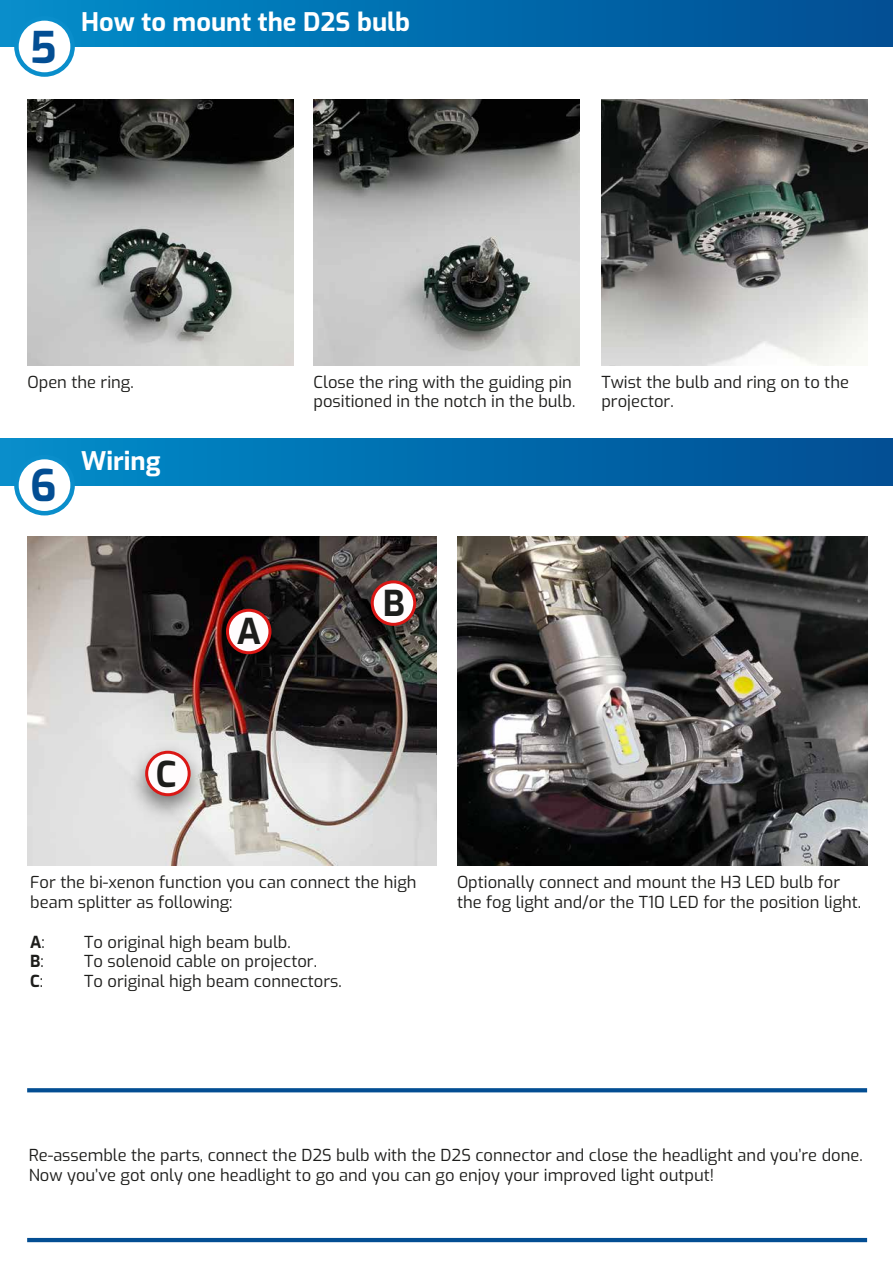
<style>
.page{position:relative;width:893px;height:1263px;background:#fff}
.page>*{position:absolute;margin:0;border:0;box-sizing:border-box;transform-origin:0 0}
.t1{font:700 43.5px "Exo";color:#034e93}
.t2{font:700 35.4px "Exo";color:#1d1d1b}
.t3{font:700 25.5px "Exo";color:#fff}
.t4{font:16.5px/19.8px "Exo";color:#1d1d1b}
.t5{font:700 16.5px "Exo";color:#1d1d1b}
.s1{font-weight:400}
</style>
<div class="page">
<hr style="left:27px;top:1238px;width:840px;height:4px;background:#034e93">
<svg style="left:27px;top:1088px;width:840px;height:4px;fill:#034e93"></svg>
<div style="left:0;top:0;width:893px;height:46px;background:linear-gradient(to right,#028ecb,#004d93)"></div>
<div style="left:16px;top:18px;width:57px;height:57px;background:#fff;border-radius:50%"></div>
<div style="left:14px;top:16px;width:61px;height:61px;border:4px solid #0a8ecb;border-radius:50%"></div>
<div style="left:0;top:439px;width:893px;height:46px;background:linear-gradient(to right,#028ecb,#004d93)"></div>
<div style="left:16px;top:457px;width:57px;height:56px;background:#fff;border-radius:50%"></div>
<div style="left:14px;top:455px;width:61px;height:60px;border:4px solid #0a8ecb;border-radius:50%"></div>
<img style="left:27px;top:100px;width:267px;height:266px">
<img style="left:313px;top:100px;width:267px;height:266px">
<img style="left:601px;top:100px;width:266px;height:266px">
<img style="left:27px;top:537px;width:409px;height:328px">
<img style="left:344px;top:563px;width:93px;height:97px">
<div style="left:372px;top:582px;width:43px;height:42px;background:#fffcfd;border-radius:50%"></div>
<div style="left:371px;top:580px;width:45px;height:46px;border:3px solid #db1715;border-radius:50%"></div>
<img style="left:119px;top:733px;width:98px;height:98px">
<div style="left:147px;top:752px;width:42px;height:43px;background:#fffcfd;border-radius:50%"></div>
<div style="left:145px;top:751px;width:46px;height:45px;border:3px solid #db1715;border-radius:50%"></div>
<img style="left:200px;top:591px;width:97px;height:97px">
<div style="left:227px;top:610px;width:43px;height:43px;background:#fffcfd;border-radius:50%"></div>
<div style="left:226px;top:609px;width:45px;height:45px;border:3px solid #db1715;border-radius:50%"></div>
<img style="left:457px;top:537px;width:410px;height:328px">
<h1 class="t1" style="left:30px;top:14px;width:28px">5</h1>
<h3 class="t3" style="left:81px;top:3px;width:330px">How to mount the D2S bulb</h3>
<p class="t4" style="left:27px;top:371px;width:108px">Open the ring.</p>
<p class="t4" style="left:314px;top:371px;width:263px">Close the ring with the guiding pin positioned in the notch in the bulb.</p>
<p class="t4" style="left:601px;top:371px;width:249px">Twist the bulb and ring on to the projector.</p>
<h1 class="t1" style="left:30px;top:453px;width:28px">6</h1>
<h3 class="t3" style="left:81px;top:442px;width:81px">Wiring</h3>
<h2 class="t2" style="left:237px;top:604px;width:26px">A</h2>
<h2 class="t2" style="left:383px;top:577px;width:24px">B</h2>
<h2 class="t2" style="left:156px;top:747px;width:22px">C</h2>
<p class="t4" style="left:30px;top:871px;width:388px">For the bi-xenon function you can connect the high beam splitter as following:</p>
<p class="t5" style="left:30px;top:929px;width:16px">A<span class="s1">:</span></p>
<p class="t4" style="left:84px;top:931px;width:208px">To original high beam bulb.</p>
<p class="t5" style="left:30px;top:949px;width:15px">B<span class="s1">:</span></p>
<p class="t4" style="left:84px;top:950px;width:234px">To solenoid cable on projector.</p>
<p class="t5" style="left:30px;top:969px;width:14px">C<span class="s1">:</span></p>
<p class="t4" style="left:84px;top:970px;width:259px">To original high beam connectors.</p>
<p class="t4" style="left:457px;top:871px;width:406px">Optionally connect and mount the H3 LED bulb for the fog light and/or the T10 LED for the position light.</p>
<p class="t4" style="left:29px;top:1144px;width:835px">Re-assemble the parts, connect the D2S bulb with the D2S connector and close the headlight and you’re done.<br>Now you’ve got only one headlight to go and you can go enjoy your improved light output!</p>
</div>
